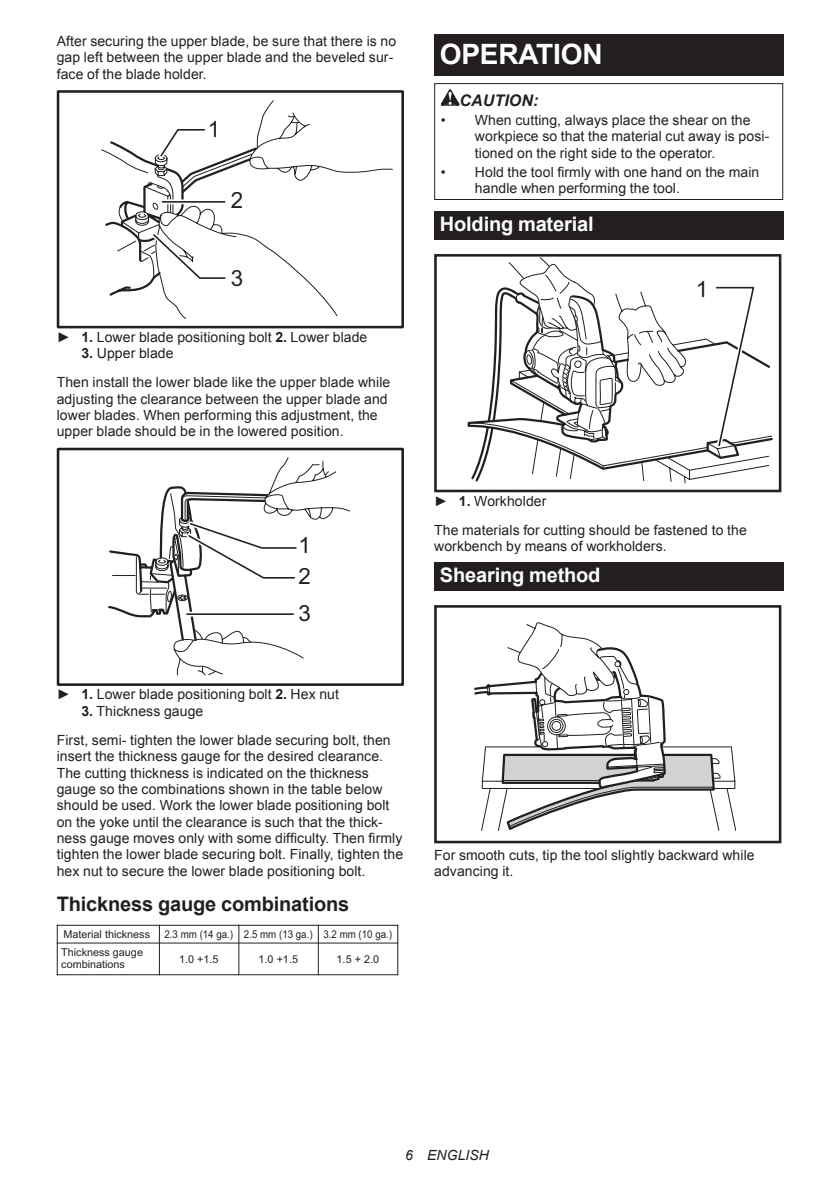
<style>
.page{position:relative;width:840px;height:1191px;background:#fff}
.page>*{position:absolute;margin:0;border:0;box-sizing:border-box;transform-origin:0 0}
.t1{font:700 28px "Arial";letter-spacing:-.01em;color:#fff}
.t2{font:22.4px/31.4px "Arial";color:#231f20}
.t3{font:700 20px "Arial";letter-spacing:-.01em;color:#fff}
.t4{font:700 20px "Arial";letter-spacing:-.01em;color:#231f20}
.t5{font:italic 700 16px "Arial";letter-spacing:.005em;color:#231f20}
.t6{font:14px/16.4px "Arial";letter-spacing:.005em;color:#231f20}
.t7{font:italic 14px "Arial";letter-spacing:.005em;color:#231f20}
.t8{font:10.8px/12px "Arial";color:#231f20}
.t9{font:10.8px "Arial";color:#231f20;scale:.9 1}
.s1{font-weight:700}
</style>
<div class="page">
<svg style="left:260px;top:100px;width:133px;height:73px"></svg>
<div style="left:57px;top:90px;width:347px;height:238px;border:3px solid #231f20"></div>
<svg style="left:101px;top:123px;width:237px;height:196px"></svg>
<div style="left:162px;top:199px;width:63px;height:5px;background:#fff"></div>
<hr style="left:162px;top:201px;width:63px;height:2px;background:#231f20">
<svg style="left:108px;top:457px;width:242px;height:219px"></svg>
<div style="left:57px;top:448px;width:347px;height:238px;border:3px solid #231f20"></div>
<hr style="left:57px;top:925px;width:1px;height:49px;background:#231f20">
<hr style="left:397px;top:925px;width:1px;height:49px;background:#231f20">
<hr style="left:57px;top:924px;width:340px;height:1px;background:#231f20">
<hr style="left:57px;top:942px;width:340px;height:1px;background:#231f20">
<hr style="left:57px;top:974px;width:340px;height:1px;background:#231f20">
<hr style="left:159px;top:925px;width:1px;height:49px;background:#231f20">
<hr style="left:238px;top:925px;width:1px;height:49px;background:#231f20">
<hr style="left:318px;top:925px;width:1px;height:49px;background:#231f20">
<div style="left:434px;top:34px;width:348px;height:41px;background:#231f20"></div>
<svg style="left:440px;top:89px;width:19px;height:17px"></svg>
<div style="left:434px;top:83px;width:348px;height:117px;border:1px solid #231f20"></div>
<div style="left:434px;top:211px;width:348px;height:29px;background:#231f20"></div>
<div style="left:434px;top:254px;width:347px;height:238px;border:3px solid #231f20"></div>
<svg style="left:466px;top:256px;width:308px;height:228px"></svg>
<div style="left:434px;top:562px;width:348px;height:29px;background:#231f20"></div>
<svg style="left:474px;top:622px;width:262px;height:209px"></svg>
<div style="left:434px;top:605px;width:347px;height:238px;border:3px solid #231f20"></div>
<p class="t6" style="left:57px;top:33px;width:341px">After securing the upper blade, be sure that there is no gap left between the upper blade and the beveled sur&shy;face of the blade holder.</p>
<h2 class="t2" style="left:208px;top:113px;width:14px">1</h2>
<h2 class="t2" style="left:230px;top:185px;width:14px">2</h2>
<h2 class="t2" style="left:230px;top:262px;width:14px">3</h2>
<p class="t6" style="left:57px;top:329px;width:312px">► <span class="s1">1.</span> Lower blade positioning bolt <span class="s1">2.</span> Lower blade</p>
<p class="t6" style="left:57px;top:339px;width:335px;line-height:28.8px;text-indent:25px"><span class="s1">3.</span> Upper blade<br>Then install the lower blade like the upper blade while</p>
<p class="t6" style="left:57px;top:390px;width:332px">adjusting the clearance between the upper blade and lower blades. When performing this adjustment, the upper blade should be in the lowered position.</p>
<h2 class="t2" style="left:298px;top:529px;width:14px">1<br>2</h2>
<h2 class="t2" style="left:298px;top:598px;width:14px">3</h2>
<p class="t6" style="left:57px;top:686px;width:284px">► <span class="s1">1.</span> Lower blade positioning bolt <span class="s1">2.</span> Hex nut</p>
<p class="t6" style="left:57px;top:696px;width:335px;line-height:28.8px;text-indent:25px"><span class="s1">3.</span> Thickness gauge<br>First, semi- tighten the lower blade securing bolt, then</p>
<p class="t6" style="left:57px;top:748px;width:348px">insert the thickness gauge for the desired clearance.<br>The cutting thickness is indicated on the thickness gauge so the combinations shown in the table below should be used. Work the lower blade positioning bolt on the yoke until the clearance is such that the thick&shy;ness gauge moves only with some difficulty. Then firmly tighten the lower blade securing bolt. Finally, tighten the hex nut to secure the lower blade positioning bolt.</p>
<h3 class="t4" style="left:57px;top:890px;width:294px">Thickness gauge combinations</h3>
<p class="t8" style="left:64px;top:928px;width:88px">Material thickness</p>
<p class="t9" style="left:164px;top:927px;width:254px">2.3 mm (14 ga.) 2.5 mm (13 ga.) 3.2 mm (10 ga.)</p>
<p class="t8" style="left:61px;top:946px;width:83px">Thickness gauge combinations</p>
<p class="t8" style="left:179px;top:953px;width:41px">1.0 +1.5</p>
<p class="t8" style="left:258px;top:953px;width:41px">1.0 +1.5</p>
<p class="t8" style="left:336px;top:953px;width:44px">1.5 + 2.0</p>
<h1 class="t1" style="left:439px;top:35px;width:164px">OPERATION</h1>
<p class="t5" style="left:459px;top:89px;width:80px">CAUTION:</p>
<p class="t6" style="left:474px;top:112px;width:296px;text-indent:-34px">• When cutting, always place the shear on the workpiece so that the material cut away is posi&shy;tioned on the right side to the operator.</p>
<p class="t6" style="left:474px;top:164px;width:286px;text-indent:-34px">• Hold the tool firmly with one hand on the main handle when performing the tool.</p>
<h3 class="t3" style="left:439px;top:211px;width:155px">Holding material</h3>
<h2 class="t2" style="left:695px;top:274px;width:14px">1</h2>
<p class="t6" style="left:434px;top:486px;width:314px;line-height:28.8px">► <span class="s1">1.</span> Workholder<br>The materials for cutting should be fastened to the</p>
<p class="t6" style="left:434px;top:538px;width:234px">workbench by means of workholders.</p>
<h3 class="t3" style="left:439px;top:562px;width:162px">Shearing method</h3>
<p class="t6" style="left:434px;top:846px;width:322px">For smooth cuts, tip the tool slightly backward while advancing it.</p>
<p class="t7" style="left:405px;top:1146px;width:85px">6 ENGLISH</p>
</div>
